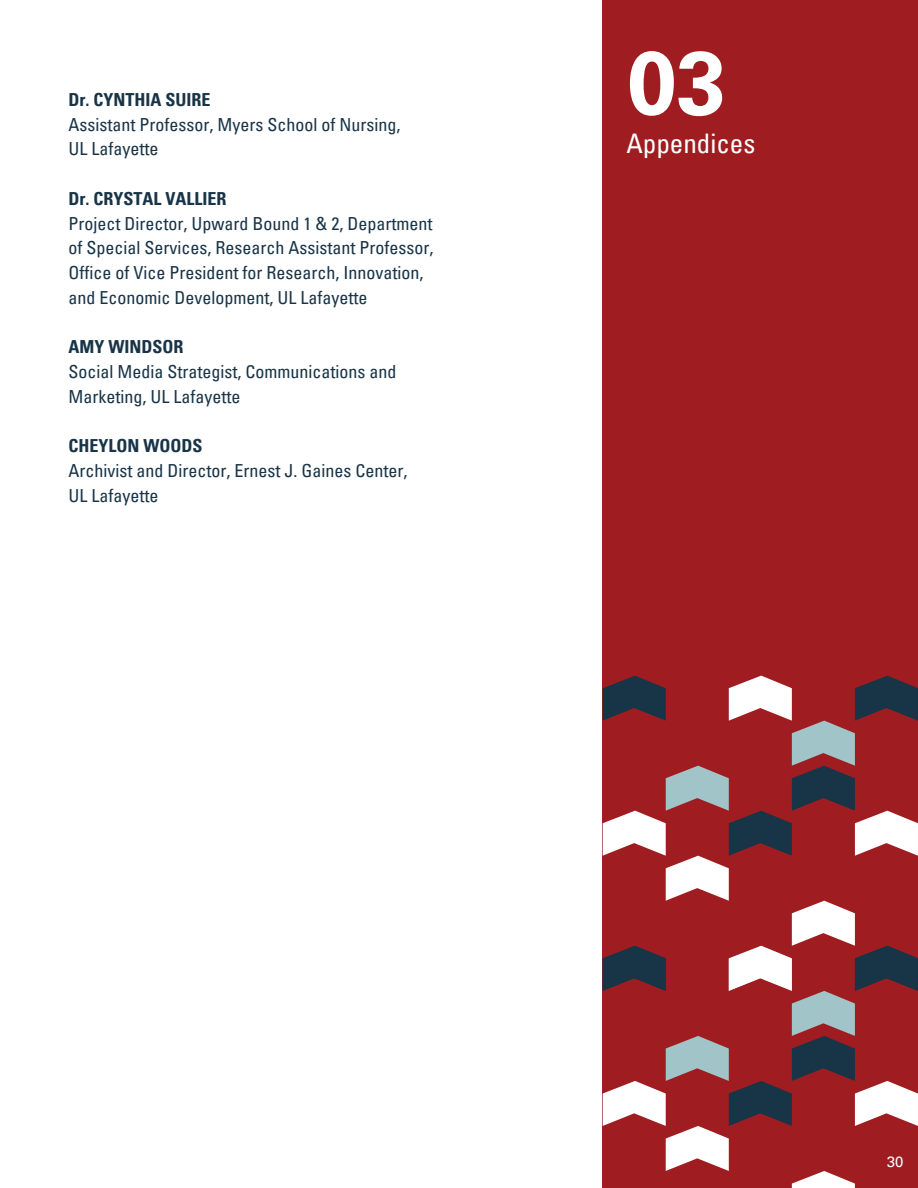
<style>
.page{position:relative;width:918px;height:1188px;background:#fff}
.page>*{position:absolute;margin:0;border:0;box-sizing:border-box;transform-origin:0 0}
.t1{font:700 90px "Univers LT Pro 65";color:#fff}
.t2{font:condensed 27px "Univers LT Pro";color:#fff}
.t3{font:condensed 18px/24.8px "Univers LT Pro";color:#183447}
.t4{font:700 condensed 18px "Univers LT Pro";color:#183447}
.t5{font:15px "Univers LT Pro 55 Roman";color:#fff}
</style>
<div class="page">
<div style="left:603px;top:0;width:315px;height:1187px;background:#9f1d20"></div>
<svg style="left:603px;top:676px;width:315px;height:512px"></svg>
<p class="t4" style="left:69px;top:93px;width:144px">Dr. CYNTHIA SUIRE</p>
<p class="t3" style="left:69px;top:114px;width:333px">Assistant Professor, Myers School of Nursing,</p>
<p class="t3" style="left:69px;top:139px;width:91px">UL Lafayette</p>
<p class="t4" style="left:69px;top:192px;width:160px">Dr. CRYSTAL VALLIER</p>
<p class="t3" style="left:69px;top:213px;width:366px">Project Director, Upward Bound 1 &amp; 2, Department of Special Services, Research Assistant Professor, Office of Vice President for Research, Innovation, and Economic Development, UL Lafayette</p>
<p class="t4" style="left:69px;top:340px;width:117px">AMY WINDSOR</p>
<p class="t3" style="left:69px;top:362px;width:329px">Social Media Strategist, Communications and<br>Marketing, UL Lafayette</p>
<p class="t4" style="left:69px;top:439px;width:136px">CHEYLON WOODS</p>
<p class="t3" style="left:69px;top:461px;width:340px">Archivist and Director, Ernest J. Gaines Center,</p>
<h1 class="t3" style="left:69px;top:485px;width:91px">UL Lafayette</h1>
<p class="t1" style="left:627px;top:50px;width:102px">03</p>
<p class="t2" style="left:627px;top:133px;width:130px">Appendices</p>
<p class="t5" style="left:887px;top:1156px;width:18px">30</p>
</div>
